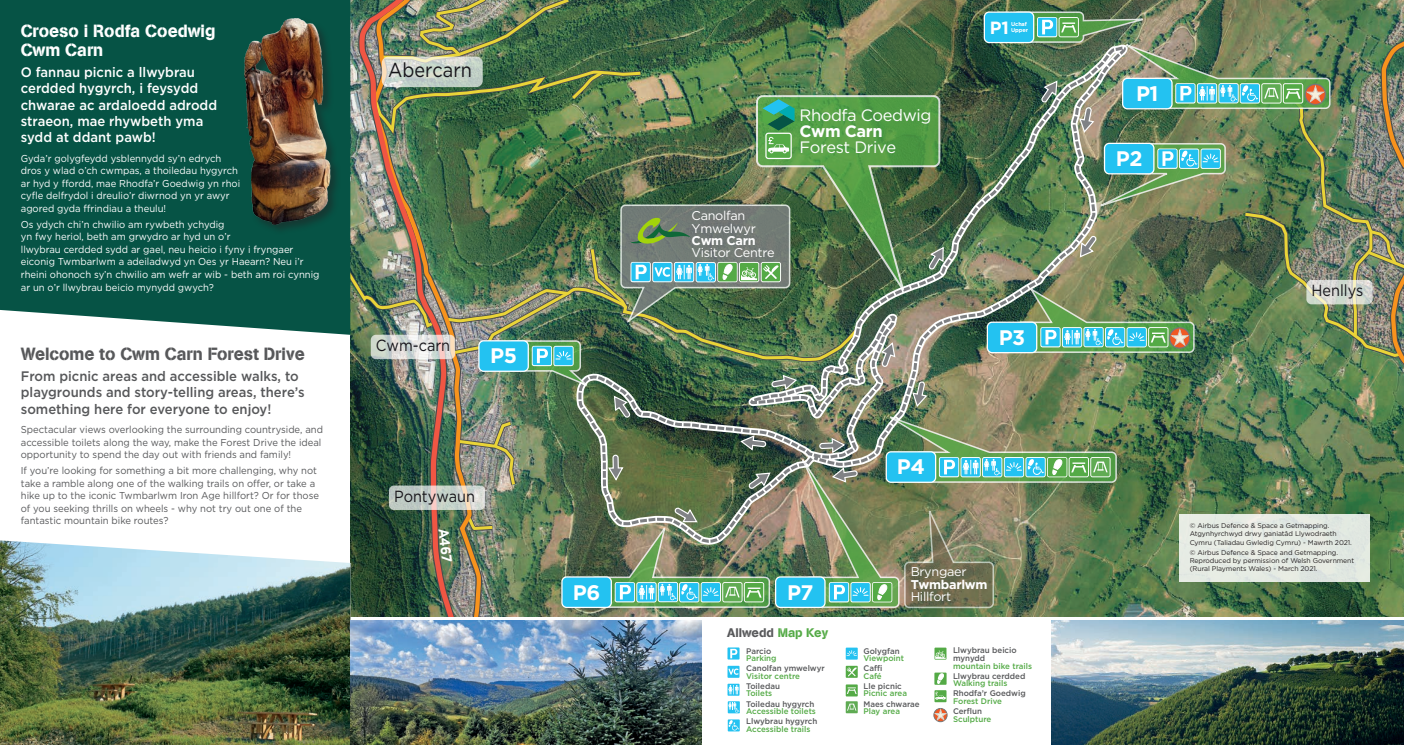
<style>
.page{position:relative;width:1404px;height:745px;background:#fff}
.page>*{position:absolute;margin:0;border:0;box-sizing:border-box;transform-origin:0 0}
.t1{font:700 21px "Gotham";letter-spacing:-.025em;color:#fff}
.t2{font:20.12px "Gotham";color:#17151a;scale:.9 1}
.t3{font:700 17.62px "Gotham";color:#fff}
.t4{font:17.5px "AG Book Stencil";color:#57585a;scale:.95 1}
.t5{font:17.5px/18.8px "AG Book Stencil";color:#fff;scale:.95 1}
.t6{font:16.5px "Gotham";letter-spacing:-.025em;color:#fff}
.t7{font:700 16.5px "Gotham";letter-spacing:-.025em;color:#fff}
.t8{font:16.12px "Gotham";color:#17151a;scale:.9 1}
.t9{font:700 14.12px "Gotham";color:#fff;scale:.9 1}
.t10{font:500 13.75px/16.2px "Gotham";color:#57585a;scale:.95 1}
.t11{font:500 13.75px/16.2px "Gotham";color:#fff;scale:.95 1}
.t12{font:12.75px/12.2px "Gotham";letter-spacing:-.025em;color:#fff}
.t13{font:700 12.75px "Gotham";letter-spacing:-.025em;color:#fff}
.t14{font:12.38px "AG Book Stencil";color:#57585a}
.t15{font:10px/12.5px "Gotham";color:#fff;scale:.95 1}
.t16{font:10px/12.5px "Gotham";color:#57585a;scale:.95 1}
.t17{font:500 8.12px/7.5px "Gotham";color:#57585a}
.t18{font:500 8.12px "Gotham";color:#54aa46}
.t19{font:6.88px/8.1px "Gotham";letter-spacing:-.01em;color:#231f20}
.t20{font:700 5.5px/6.4px "Gotham";letter-spacing:-.025em;color:#fff}
.s1{color:#54aa46}
</style>
<div class="page">
<svg style="left:448px;top:616px;width:56px;height:1px"></svg>
<div style="left:0;top:0;width:350px;height:334px;background:#065345"></div>
<img style="left:0;top:540px;width:350px;height:204px">
<img style="left:350px;top:620px;width:351px;height:124px">
<img style="left:1052px;top:620px;width:352px;height:124px">
<div style="left:243px;top:17px;width:99px;height:219px;background:#065345"></div>
<img style="left:241px;top:14px;width:95px;height:216px">
<svg style="left:845px;top:700px;width:13px;height:13px"></svg>
<svg style="left:846px;top:700px;width:12px;height:12px"></svg>
<svg style="left:847px;top:703px;width:9px;height:7px"></svg>
<div style="left:846px;top:684px;width:12px;height:12px;background:#54aa46"></div>
<svg style="left:847px;top:687px;width:10px;height:6px"></svg>
<div style="left:846px;top:647px;width:12px;height:12px;background:#24c2f1"></div>
<svg style="left:847px;top:650px;width:10px;height:5px"></svg>
<svg style="left:728px;top:719px;width:12px;height:12px"></svg>
<svg style="left:729px;top:719px;width:10px;height:11px"></svg>
<div style="left:933px;top:707px;width:15px;height:14px;border:1px solid #777778;border-radius:50%"></div>
<svg style="left:935px;top:709px;width:11px;height:10px"></svg>
<div style="left:727px;top:647px;width:13px;height:12px;background:#24c2f1"></div>
<svg style="left:730px;top:648px;width:8px;height:10px"></svg>
<div style="left:934px;top:647px;width:12px;height:12px;background:#54aa46"></div>
<svg style="left:935px;top:650px;width:11px;height:8px"></svg>
<svg style="left:727px;top:664px;width:13px;height:14px"></svg>
<svg style="left:727px;top:665px;width:12px;height:12px"></svg>
<svg style="left:729px;top:668px;width:10px;height:6px"></svg>
<svg style="left:934px;top:671px;width:13px;height:14px"></svg>
<div style="left:934px;top:672px;width:13px;height:12px;background:#54aa46"></div>
<svg style="left:937px;top:673px;width:7px;height:10px"></svg>
<svg style="left:727px;top:682px;width:13px;height:14px"></svg>
<svg style="left:728px;top:683px;width:11px;height:12px"></svg>
<svg style="left:728px;top:684px;width:11px;height:10px"></svg>
<svg style="left:845px;top:664px;width:13px;height:14px"></svg>
<svg style="left:846px;top:665px;width:12px;height:12px"></svg>
<svg style="left:847px;top:666px;width:10px;height:10px"></svg>
<svg style="left:934px;top:689px;width:13px;height:13px"></svg>
<svg style="left:934px;top:689px;width:12px;height:12px"></svg>
<svg style="left:935px;top:691px;width:11px;height:8px"></svg>
<svg style="left:727px;top:700px;width:13px;height:13px"></svg>
<svg style="left:728px;top:700px;width:12px;height:13px"></svg>
<svg style="left:728px;top:701px;width:11px;height:11px"></svg>
<img style="left:350px;top:0;width:1054px;height:607px">
<h3 class="t5" style="left:21px;top:21px;width:206px">Croeso i Rodfa Coedwig<br>Cwm Carn</h3>
<h3 class="t11" style="left:21px;top:64px;width:208px">O fannau picnic a llwybrau cerdded hygyrch, i feysydd chwarae ac ardaloedd adrodd straeon, mae rhywbeth yma sydd at ddant pawb!</h3>
<p class="t15" style="left:21px;top:152px;width:232px">Gyda’r golygfeydd ysblennydd sy’n edrych dros y wlad o’ch cwmpas, a thoiledau hygyrch ar hyd y ffordd, mae Rhodfa’r Goedwig yn rhoi cyfle delfrydol i dreulio’r diwrnod yn yr awyr agored gyda ffrindiau a theulu!</p>
<p class="t15" style="left:21px;top:218px;width:316px">Os ydych chi’n chwilio am rywbeth ychydig<br>yn fwy heriol, beth am grwydro ar hyd un o’r<br>llwybrau cerdded sydd ar gael, neu heicio i fyny i fryngaer eiconig Twmbarlwm a adeiladwyd yn Oes yr Haearn? Neu i’r rheini ohonoch sy’n chwilio am wefr ar wib - beth am roi cynnig ar un o’r llwybrau beicio mynydd gwych?</p>
<h3 class="t4" style="left:21px;top:343px;width:300px">Welcome to Cwm Carn Forest Drive</h3>
<h3 class="t10" style="left:21px;top:368px;width:300px">From picnic areas and accessible walks, to playgrounds and story-telling areas, there’s something here for everyone to enjoy!</h3>
<p class="t16" style="left:21px;top:423px;width:320px">Spectacular views overlooking the surrounding countryside, and accessible toilets along the way, make the Forest Drive the ideal opportunity to spend the day out with friends and family!</p>
<p class="t16" style="left:21px;top:464px;width:315px">If you’re looking for something a bit more challenging, why not take a ramble along one of the walking trails on offer, or take a hike up to the iconic Twmbarlwm Iron Age hillfort? Or for those of you seeking thrills on wheels - why not try out one of the fantastic mountain bike routes?</p>
<h2 class="t2" style="left:388px;top:57px;width:95px">Abercarn</h2>
<h3 class="t8" style="left:376px;top:335px;width:84px">Cwm-carn</h3>
<h1 class="t1" style="left:490px;top:342px;width:28px">P5</h1>
<h3 class="t8" style="left:394px;top:485px;width:92px">Pontywaun</h3>
<h3 class="t9" style="left:453px;top:527px;width:39px;rotate:84deg">A467</h3>
<p class="t12" style="left:692px;top:209px;width:66px">Canolfan<br>Ymwelwyr</p>
<p class="t13" style="left:692px;top:232px;width:66px">Cwm Carn</p>
<p class="t12" style="left:692px;top:246px;width:85px">Visitor Centre</p>
<h3 class="t6" style="left:800px;top:105px;width:133px">Rhodfa Coedwig</h3>
<h3 class="t7" style="left:800px;top:120px;width:85px">Cwm Carn</h3>
<h3 class="t6" style="left:800px;top:137px;width:98px">Forest Drive</h3>
<h1 class="t1" style="left:897px;top:453px;width:30px">P4</h1>
<h3 class="t3" style="left:990px;top:16px;width:20px">P1</h3>
<p class="t20" style="left:1011px;top:21px;width:18px">Uchaf<br>Upper</p>
<h1 class="t1" style="left:999px;top:323px;width:28px">P3</h1>
<h1 class="t1" style="left:573px;top:578px;width:29px">P6</h1>
<h1 class="t1" style="left:787px;top:578px;width:28px">P7</h1>
<p class="t14" style="left:727px;top:625px;width:103px">Allwedd <span class="s1">Map Key</span></p>
<p class="t17" style="left:746px;top:646px;width:27px">Parcio</p>
<p class="t18" style="left:746px;top:652px;width:32px">Parking</p>
<p class="t17" style="left:746px;top:664px;width:80px">Canolfan ymwelwyr</p>
<p class="t18" style="left:746px;top:670px;width:55px">Visitor centre</p>
<p class="t17" style="left:746px;top:681px;width:35px">Toiledau</p>
<p class="t18" style="left:746px;top:687px;width:28px">Toilets</p>
<p class="t17" style="left:746px;top:699px;width:70px">Toiledau hygyrch</p>
<p class="t18" style="left:746px;top:705px;width:71px">Accessible toilets</p>
<p class="t17" style="left:746px;top:717px;width:73px">Llwybrau hygyrch</p>
<p class="t18" style="left:746px;top:723px;width:66px">Accessible trails</p>
<p class="t12" style="left:911px;top:565px;width:57px">Bryngaer</p>
<p class="t13" style="left:911px;top:575px;width:78px">Twmbarlwm</p>
<p class="t12" style="left:911px;top:589px;width:42px">Hillfort</p>
<p class="t17" style="left:864px;top:646px;width:38px">Golygfan</p>
<p class="t18" style="left:864px;top:652px;width:42px">Viewpoint</p>
<p class="t17" style="left:864px;top:664px;width:20px">Caffi</p>
<p class="t18" style="left:864px;top:670px;width:20px">Café</p>
<p class="t17" style="left:864px;top:681px;width:40px">Lle picnic</p>
<p class="t18" style="left:864px;top:687px;width:45px">Picnic area</p>
<p class="t17" style="left:864px;top:699px;width:58px">Maes chwarae</p>
<p class="t18" style="left:864px;top:705px;width:38px">Play area</p>
<p class="t17" style="left:953px;top:646px;width:65px">Llwybrau beicio mynydd</p>
<p class="t18" style="left:953px;top:660px;width:81px">mountain bike trails</p>
<p class="t17" style="left:953px;top:671px;width:74px">Llwybrau cerdded</p>
<p class="t18" style="left:953px;top:677px;width:56px">Walking trails</p>
<p class="t17" style="left:953px;top:689px;width:74px">Rhodfa’r Goedwig</p>
<p class="t18" style="left:953px;top:695px;width:50px">Forest Drive</p>
<p class="t17" style="left:953px;top:706px;width:31px">Cerflun</p>
<p class="t18" style="left:953px;top:713px;width:40px">Sculpture</p>
<h1 class="t1" style="left:1136px;top:79px;width:24px">P1</h1>
<h1 class="t1" style="left:1116px;top:144px;width:28px">P2</h1>
<h3 class="t8" style="left:1312px;top:280px;width:59px">Henllys</h3>
<p class="t19" style="left:1190px;top:521px;width:164px">© Airbus Defence &amp; Space a Getmapping.<br>Atgynhyrchwyd drwy ganiatâd Llywodraeth<br>Cymru (Taliadau Gwledig Cymru) - Mawrth 2021.</p>
<p class="t19" style="left:1190px;top:547px;width:166px">© Airbus Defence &amp; Space and Getmapping.<br>Reproduced by permission of Welsh Government (Rural Playments Wales) - March 2021.</p>
</div>
